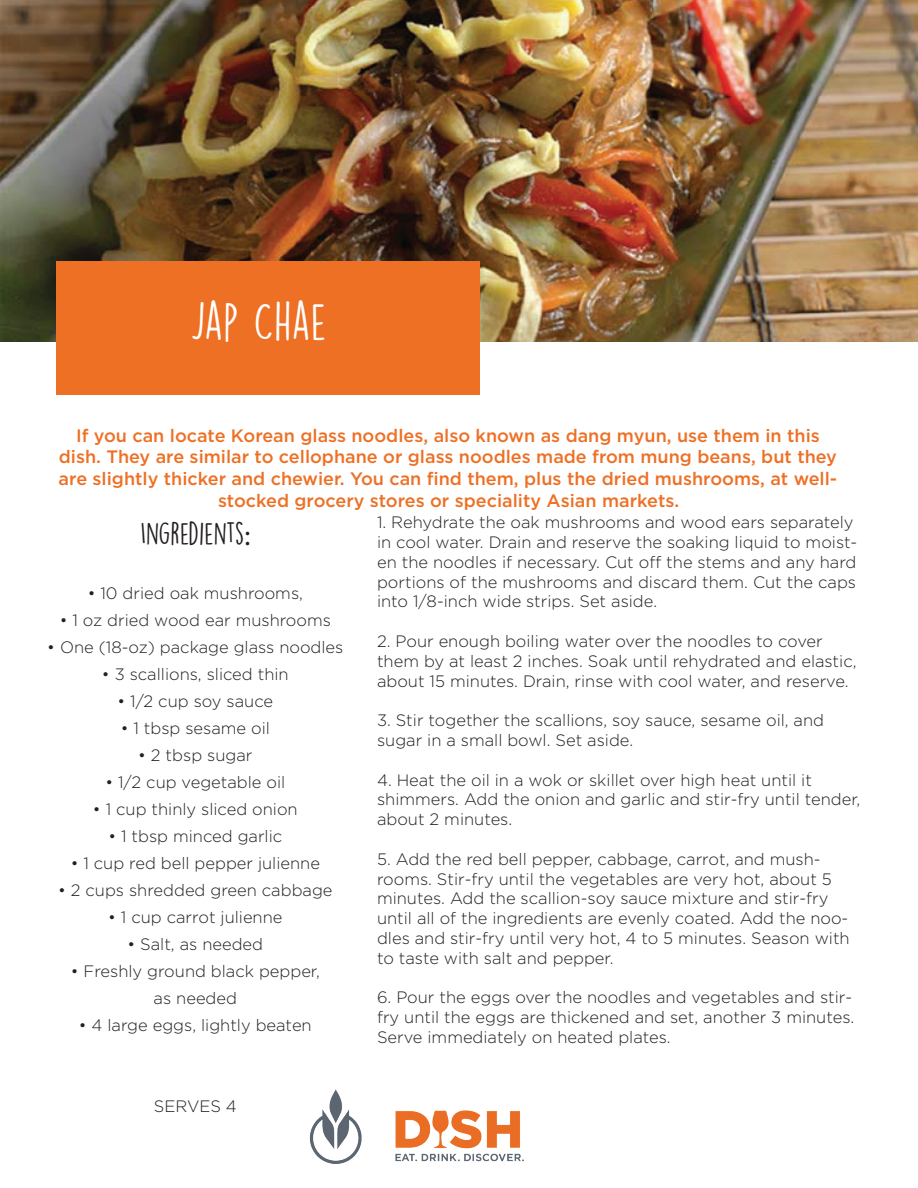
<style>
.page{position:relative;width:918px;height:1188px;background:#fff}
.page>*{position:absolute;margin:0;border:0;box-sizing:border-box;transform-origin:0 0}
.t1{font:48px "DK Lemon Yellow Sun";color:#fff}
.t2{font:28.5px "DK Lemon Yellow Sun";color:#231f20}
.t3{font:500 18px/21.6px "Gotham";color:#ed7025;text-align:center}
.t4{font:300 16.5px/19.8px "Gotham";color:#231f20}
.s1{font-family:"Myriad Pro"}
</style>
<div class="page">
<img style="left:0;top:0;width:918px;height:341px">
<div style="left:56px;top:261px;width:424px;height:134px;background:#ed7025"></div>
<img style="left:309px;top:1089px;width:215px;height:75px">
<h1 class="t1" style="left:190px;top:292px;width:138px">JAP CHAE</h1>
<p class="t3" style="left:59px;top:424px;width:780px">If you can locate Korean glass noodles, also known as dang myun, use them in this dish. They are similar to cellophane or glass noodles made from mung beans, but they are slightly thicker and chewier. You can find them, plus the dried mushrooms, at well&shy;stocked grocery stores or speciality Asian markets.</p>
<h2 class="t2" style="left:140px;top:516px;width:111px">INGREDIENTS<span class="s1">:</span></h2>
<p class="t4" style="left:88px;top:583px;width:217px">• 10 dried oak mushrooms,</p>
<p class="t4" style="left:60px;top:610px;width:273px">• 1 oz dried wood ear mushrooms</p>
<p class="t4" style="left:47px;top:637px;width:298px">• One (18-oz) package glass noodles</p>
<p class="t4" style="left:102px;top:664px;width:188px">• 3 scallions, sliced thin</p>
<p class="t4" style="left:117px;top:691px;width:157px">• 1/2 cup soy sauce</p>
<p class="t4" style="left:121px;top:718px;width:151px">• 1 tbsp sesame oil</p>
<p class="t4" style="left:138px;top:745px;width:116px">• 2 tbsp sugar</p>
<p class="t4" style="left:105px;top:772px;width:181px">• 1/2 cup vegetable oil</p>
<p class="t4" style="left:93px;top:799px;width:206px">• 1 cup thinly sliced onion</p>
<p class="t4" style="left:108px;top:826px;width:175px">• 1 tbsp minced garlic</p>
<p class="t4" style="left:71px;top:853px;width:251px">• 1 cup red bell pepper julienne</p>
<p class="t4" style="left:58px;top:880px;width:276px">• 2 cups shredded green cabbage</p>
<p class="t4" style="left:108px;top:907px;width:176px">• 1 cup carrot julienne</p>
<p class="t4" style="left:128px;top:934px;width:137px">• Salt, as needed</p>
<p class="t4" style="left:71px;top:957px;width:251px;line-height:27px;text-align:center">• Freshly ground black pepper, as needed</p>
<p class="t4" style="left:79px;top:1015px;width:234px">• 4 large eggs, lightly beaten</p>
<p class="t4" style="left:154px;top:1096px;width:85px">SERVES 4</p>
<p class="t4" style="left:377px;top:512px;width:482px">1. Rehydrate the oak mushrooms and wood ears separately in cool water. Drain and reserve the soaking liquid to moist&shy;en the noodles if necessary. Cut off the stems and any hard portions of the mushrooms and discard them. Cut the caps into 1/8-inch wide strips. Set aside.</p>
<p class="t4" style="left:377px;top:631px;width:481px">2. Pour enough boiling water over the noodles to cover them by at least 2 inches. Soak until rehydrated and elastic, about 15 minutes. Drain, rinse with cool water, and reserve.</p>
<p class="t4" style="left:377px;top:710px;width:449px">3. Stir together the scallions, soy sauce, sesame oil, and sugar in a small bowl. Set aside.</p>
<p class="t4" style="left:377px;top:770px;width:485px">4. Heat the oil in a wok or skillet over high heat until it shimmers. Add the onion and garlic and stir-fry until tender, about 2 minutes.</p>
<p class="t4" style="left:377px;top:849px;width:474px">5. Add the red bell pepper, cabbage, carrot, and mush&shy;rooms. Stir-fry until the vegetables are very hot, about 5 minutes. Add the scallion-soy sauce mixture and stir-fry until all of the ingredients are evenly coated. Add the noo&shy;dles and stir-fry until very hot, 4 to 5 minutes. Season with to taste with salt and pepper.</p>
<p class="t4" style="left:377px;top:987px;width:479px">6. Pour the eggs over the noodles and vegetables and stir&shy;fry until the eggs are thickened and set, another 3 minutes.<br>Serve immediately on heated plates.</p>
</div>
